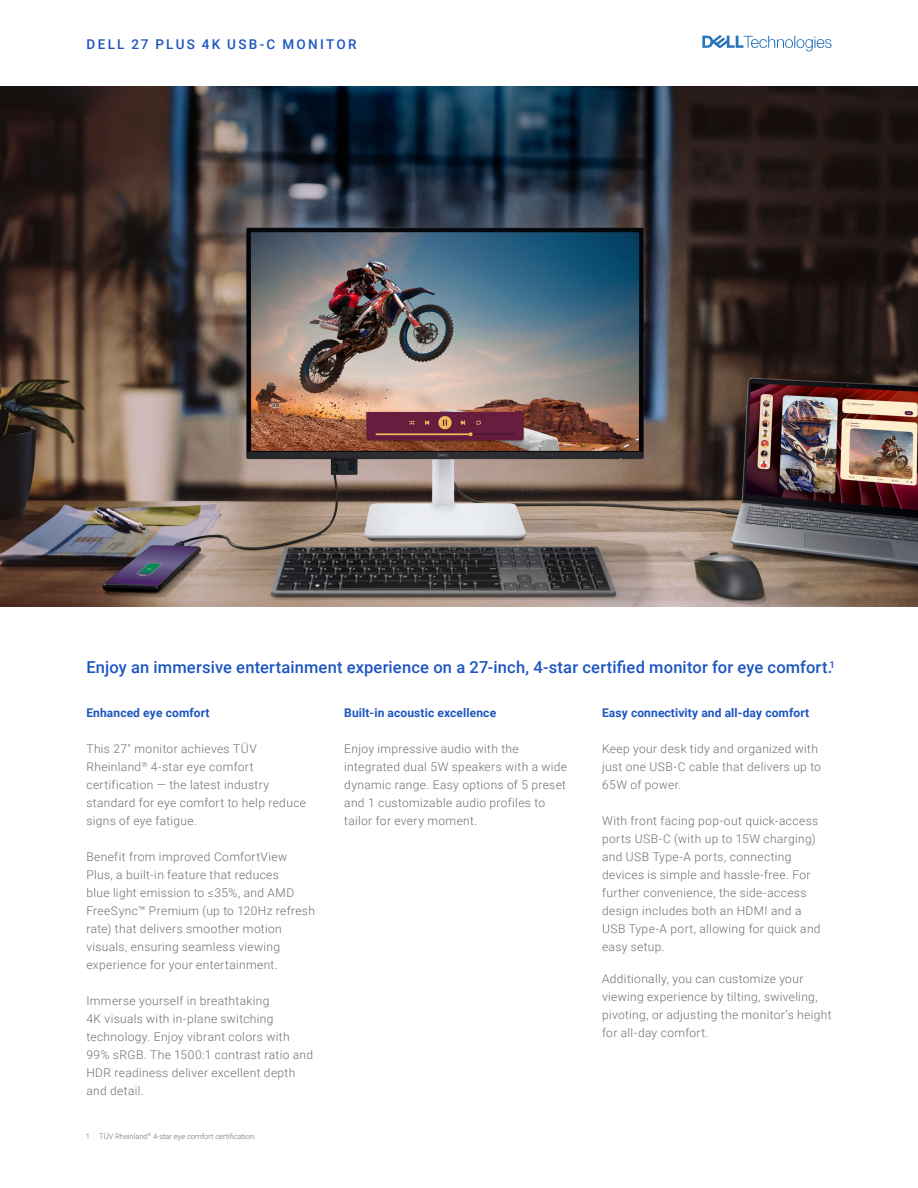
<style>
.page{position:relative;width:918px;height:1188px;background:#fff}
.page>*{position:absolute;margin:0;border:0;box-sizing:border-box;transform-origin:0 0}
.t1{font:500 16.5px "Roboto";letter-spacing:.01em;color:#1d56c0}
.t2{font:500 13.5px "Roboto";letter-spacing:.17em;color:#1d56c0}
.t3{font:300 12px/18px "Roboto";letter-spacing:.03em;color:#6e6e6e}
.t4{font:700 12px "Roboto";letter-spacing:.01em;color:#1d56c0}
.t5{font:300 7.5px "Roboto";color:#6e6e6e}
</style>
<div class="page">
<svg style="left:702px;top:35px;width:130px;height:16px"></svg>
<img style="left:0;top:86px;width:918px;height:520px">
<p class="t2" style="left:87px;top:34px;width:271px">DELL 27 PLUS 4K USB-C MONITOR</p>
<h1 class="t1" style="left:86px;top:656px;width:750px">Enjoy an immersive entertainment experience on a 27-inch, 4-star certified monitor for eye comfort.<sup>1</sup></h1>
<p class="t4" style="left:86px;top:705px;width:125px">Enhanced eye comfort</p>
<p class="t3" style="left:86px;top:740px;width:221px">This 27" monitor achieves TÜV<br>Rheinland<sup>®</sup> 4-star eye comfort certification — the latest industry standard for eye comfort to help reduce signs of eye fatigue.</p>
<p class="t3" style="left:86px;top:848px;width:230px">Benefit from improved ComfortView Plus, a built-in feature that reduces<br>blue light emission to ≤35%, and AMD FreeSync™ Premium (up to 120Hz refresh rate) that delivers smoother motion visuals, ensuring seamless viewing experience for your entertainment.</p>
<p class="t3" style="left:86px;top:992px;width:228px">Immerse yourself in breathtaking<br>4K visuals with in-plane switching technology. Enjoy vibrant colors with 99% sRGB. The 1500:1 contrast ratio and HDR readiness deliver excellent depth and detail.</p>
<p class="t5" style="left:86px;top:1131px;width:172px">1 TÜV Rheinland<sup>®</sup> 4-star eye comfort certification.</p>
<p class="t4" style="left:344px;top:705px;width:153px">Built-in acoustic excellence</p>
<p class="t3" style="left:344px;top:740px;width:224px">Enjoy impressive audio with the integrated dual 5W speakers with a wide dynamic range. Easy options of 5 preset and 1 customizable audio profiles to tailor for every moment.</p>
<p class="t4" style="left:602px;top:705px;width:209px">Easy connectivity and all-day comfort</p>
<p class="t3" style="left:602px;top:740px;width:220px">Keep your desk tidy and organized with just one USB-C cable that delivers up to<br>65W of power.</p>
<p class="t3" style="left:602px;top:812px;width:220px">With front facing pop-out quick-access ports USB-C (with up to 15W charging) and USB Type-A ports, connecting devices is simple and hassle-free. For further convenience, the side-access design includes both an HDMI and a USB Type-A port, allowing for quick and easy setup.</p>
<p class="t3" style="left:602px;top:969px;width:231px">Additionally, you can customize your viewing experience by tilting, swiveling, pivoting, or adjusting the monitor’s height for all-day comfort.</p>
</div>
